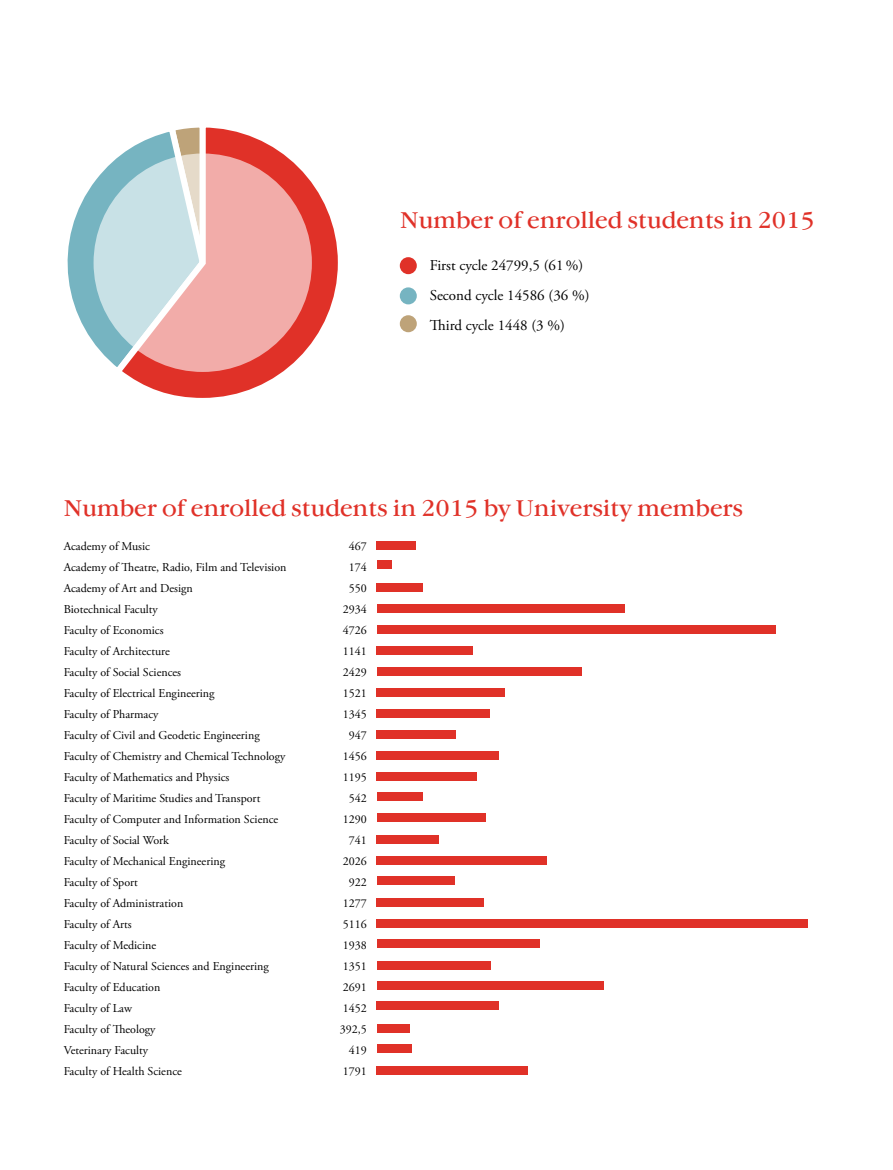
<style>
.page{position:relative;width:893px;height:1170px;background:#fff}
.page>*{position:absolute;margin:0;border:0;box-sizing:border-box;transform-origin:0 0}
.t1{font:22.5px "Garamond Book ITC";color:#e03128}
.t2{font:15px/30px "Adobe Garamond Pro";color:#000}
.t3{font:12px "Adobe Garamond Pro";color:#000}
</style>
<div class="page">
<svg style="left:67px;top:165px;width:42px;height:195px"></svg>
<svg style="left:109px;top:127px;width:229px;height:271px"></svg>
<div style="left:377px;top:541px;width:39px;height:8px;background:#e03128"></div>
<div style="left:377px;top:771px;width:100px;height:9px;background:#e03128"></div>
<div style="left:377px;top:667px;width:205px;height:8px;background:#e03128"></div>
<div style="left:377px;top:897px;width:107px;height:9px;background:#e03128"></div>
<div style="left:377px;top:604px;width:247px;height:9px;background:#e03128"></div>
<div style="left:377px;top:834px;width:62px;height:9px;background:#e03128"></div>
<div style="left:377px;top:939px;width:163px;height:8px;background:#e03128"></div>
<div style="left:377px;top:1023px;width:33px;height:9px;background:#e03128"></div>
<div style="left:377px;top:560px;width:14px;height:9px;background:#e03128"></div>
<div style="left:377px;top:792px;width:45px;height:8px;background:#e03128"></div>
<div style="left:377px;top:688px;width:128px;height:8px;background:#e03128"></div>
<div style="left:377px;top:919px;width:431px;height:8px;background:#e03128"></div>
<div style="left:377px;top:624px;width:398px;height:9px;background:#e03128"></div>
<div style="left:377px;top:856px;width:170px;height:8px;background:#e03128"></div>
<div style="left:377px;top:730px;width:79px;height:8px;background:#e03128"></div>
<div style="left:377px;top:960px;width:114px;height:9px;background:#e03128"></div>
<div style="left:377px;top:1044px;width:34px;height:8px;background:#e03128"></div>
<div style="left:377px;top:583px;width:46px;height:8px;background:#e03128"></div>
<div style="left:377px;top:813px;width:109px;height:8px;background:#e03128"></div>
<div style="left:377px;top:709px;width:113px;height:9px;background:#e03128"></div>
<div style="left:377px;top:1001px;width:122px;height:8px;background:#e03128"></div>
<div style="left:377px;top:646px;width:96px;height:8px;background:#e03128"></div>
<div style="left:377px;top:876px;width:77px;height:9px;background:#e03128"></div>
<div style="left:377px;top:751px;width:122px;height:9px;background:#e03128"></div>
<div style="left:377px;top:981px;width:227px;height:8px;background:#e03128"></div>
<div style="left:377px;top:1066px;width:151px;height:8px;background:#e03128"></div>
<svg style="left:94px;top:153px;width:218px;height:219px;background:#e3c2c2"></svg>
<div style="left:400px;top:257px;width:17px;height:17px;background:#e03128;border-radius:50%"></div>
<div style="left:400px;top:287px;width:17px;height:17px;background:#76b4c1;border-radius:50%"></div>
<div style="left:400px;top:315px;width:17px;height:17px;background:#bea379;border-radius:50%"></div>
<h1 class="t1" style="left:400px;top:205px;width:416px">Number of enrolled students in 2015</h1>
<p class="t2" style="left:430px;top:251px;width:161px">First cycle 24799,5 (61 %)<br>Second cycle 14586 (36 %)<br>Third cycle 1448 (3 %)</p>
<h1 class="t1" style="left:64px;top:493px;width:681px">Number of enrolled students in 2015 by University members</h1>
<p class="t3" style="left:64px;top:538px;width:88px">Academy of Music</p>
<p class="t3" style="left:349px;top:538px;width:19px">467</p>
<p class="t3" style="left:64px;top:559px;width:224px">Academy of Theatre, Radio, Film and Television</p>
<p class="t3" style="left:349px;top:559px;width:19px">174</p>
<p class="t3" style="left:64px;top:580px;width:130px">Academy of Art and Design</p>
<p class="t3" style="left:349px;top:580px;width:19px">550</p>
<p class="t3" style="left:64px;top:601px;width:96px">Biotechnical Faculty</p>
<p class="t3" style="left:343px;top:601px;width:25px">2934</p>
<p class="t3" style="left:64px;top:622px;width:101px">Faculty of Economics</p>
<p class="t3" style="left:343px;top:622px;width:25px">4726</p>
<p class="t3" style="left:64px;top:643px;width:108px">Faculty of Architecture</p>
<p class="t3" style="left:343px;top:643px;width:25px">1141</p>
<p class="t3" style="left:64px;top:664px;width:119px">Faculty of Social Sciences</p>
<p class="t3" style="left:343px;top:664px;width:25px">2429</p>
<p class="t3" style="left:64px;top:685px;width:152px">Faculty of Electrical Engineering</p>
<p class="t3" style="left:343px;top:685px;width:25px">1521</p>
<p class="t3" style="left:64px;top:706px;width:96px">Faculty of Pharmacy</p>
<p class="t3" style="left:343px;top:706px;width:25px">1345</p>
<p class="t3" style="left:64px;top:727px;width:197px">Faculty of Civil and Geodetic Engineering</p>
<p class="t3" style="left:349px;top:727px;width:19px">947</p>
<p class="t3" style="left:64px;top:748px;width:223px">Faculty of Chemistry and Chemical Technology</p>
<p class="t3" style="left:343px;top:748px;width:25px">1456</p>
<p class="t3" style="left:64px;top:769px;width:167px">Faculty of Mathematics and Physics</p>
<p class="t3" style="left:343px;top:769px;width:25px">1195</p>
<p class="t3" style="left:64px;top:790px;width:198px">Faculty of Maritime Studies and Transport</p>
<p class="t3" style="left:349px;top:790px;width:19px">542</p>
<p class="t3" style="left:64px;top:811px;width:216px">Faculty of Computer and Information Science</p>
<p class="t3" style="left:343px;top:811px;width:25px">1290</p>
<p class="t3" style="left:64px;top:832px;width:107px">Faculty of Social Work</p>
<p class="t3" style="left:349px;top:832px;width:19px">741</p>
<p class="t3" style="left:64px;top:853px;width:163px">Faculty of Mechanical Engineering</p>
<p class="t3" style="left:343px;top:853px;width:25px">2026</p>
<p class="t3" style="left:64px;top:874px;width:76px">Faculty of Sport</p>
<p class="t3" style="left:349px;top:874px;width:19px">922</p>
<p class="t3" style="left:64px;top:895px;width:121px">Faculty of Administration</p>
<p class="t3" style="left:343px;top:895px;width:25px">1277</p>
<p class="t3" style="left:64px;top:916px;width:70px">Faculty of Arts</p>
<p class="t3" style="left:343px;top:916px;width:25px">5116</p>
<p class="t3" style="left:64px;top:937px;width:94px">Faculty of Medicine</p>
<p class="t3" style="left:343px;top:937px;width:25px">1938</p>
<p class="t3" style="left:64px;top:958px;width:207px">Faculty of Natural Sciences and Engineering</p>
<p class="t3" style="left:343px;top:958px;width:25px">1351</p>
<p class="t3" style="left:64px;top:979px;width:98px">Faculty of Education</p>
<p class="t3" style="left:343px;top:979px;width:25px">2691</p>
<p class="t3" style="left:64px;top:1000px;width:70px">Faculty of Law</p>
<p class="t3" style="left:343px;top:1000px;width:25px">1452</p>
<p class="t3" style="left:64px;top:1021px;width:93px">Faculty of Theology</p>
<p class="t3" style="left:340px;top:1021px;width:28px">392,5</p>
<p class="t3" style="left:64px;top:1042px;width:86px">Veterinary Faculty</p>
<p class="t3" style="left:349px;top:1042px;width:19px">419</p>
<p class="t3" style="left:64px;top:1063px;width:120px">Faculty of Health Science</p>
<p class="t3" style="left:343px;top:1063px;width:25px">1791</p>
</div>
